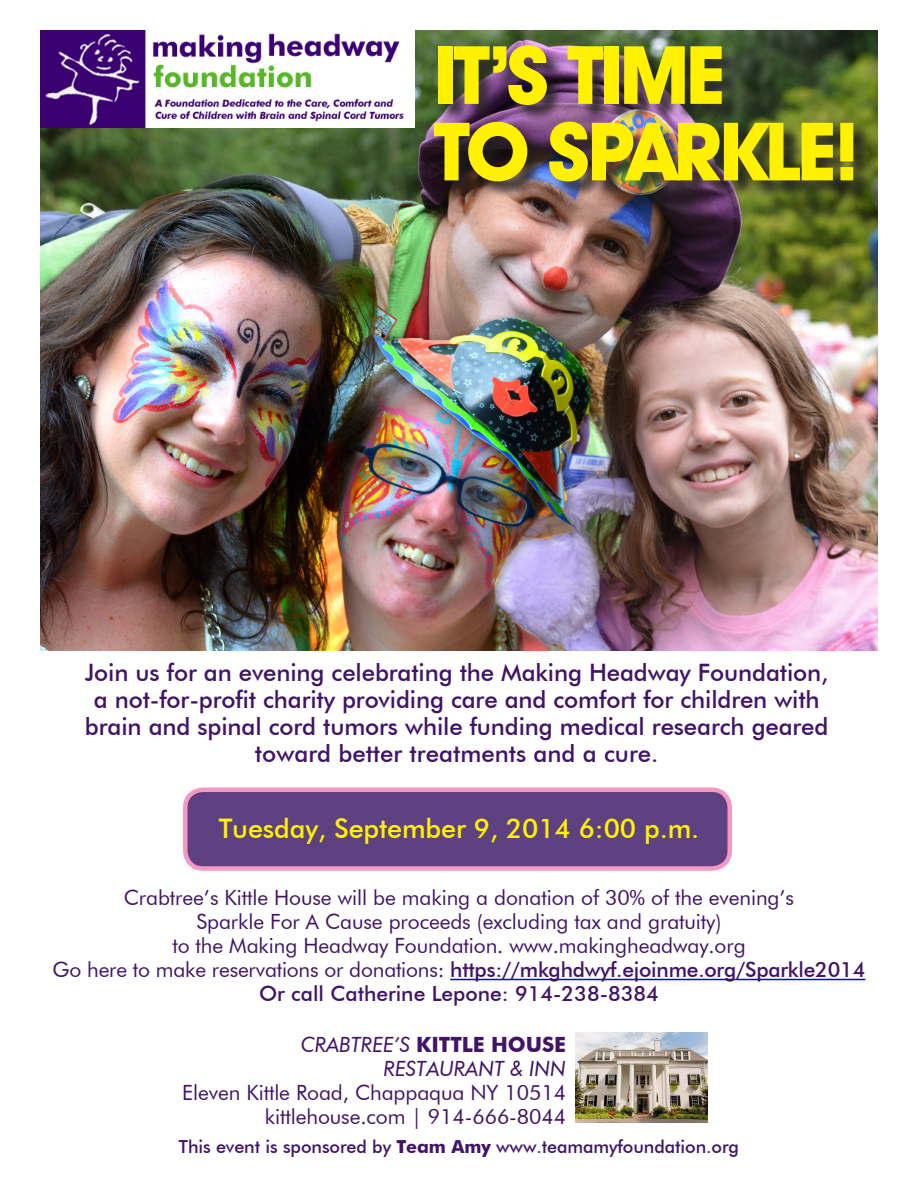
<style>
.page{position:relative;width:918px;height:1188px;background:#fff}
.page>*{position:absolute;margin:0;border:0;box-sizing:border-box;transform-origin:0 0}
.t1{font:700 81px/76.5px "Avant Garde IT Cby BT";letter-spacing:-.04em;color:#fff101}
.t2{font:500 27px "Futura BT";letter-spacing:-.005em;color:#fff101}
.t3{font:500 24px "Futura BT";letter-spacing:-.005em;color:#411468}
.t4{font:21px "Futura BT";letter-spacing:-.005em;color:#411468}
.t5{font:500 21px "Futura BT";letter-spacing:-.01em;color:#411468}
.t6{font:700 21px "Futura BT";letter-spacing:-.005em;color:#411468}
.t7{font:italic 21px "Futura BT";letter-spacing:-.005em;color:#411468}
.t8{font:500 18px "Futura BT";letter-spacing:-.005em;color:#411468}
.s1{font-weight:400}
.s2{font-weight:400;font-style:italic}
.s3{font-weight:700}
</style>
<div class="page">
<div style="left:185px;top:790px;width:545px;height:78px;background:#5e4180;border-radius:18px"></div>
<div style="left:183px;top:788px;width:549px;height:83px;border:4px solid #f499c2;border-radius:18px"></div>
<hr style="left:450px;top:979px;width:415px;height:1px;background:#00f">
<img style="left:576px;top:1032px;width:132px;height:91px">
<img style="left:40px;top:30px;width:837px;height:621px">
<img style="left:40px;top:30px;width:375px;height:98px">
<div style="left:436px;top:48px;width:436px;height:152px;background:#231f20;opacity:.75"></div>
<p class="t1" style="left:434px;top:36px;width:428px">IT’S TIME<br>TO SPARKLE!</p>
<p class="t3" style="left:85px;top:658px;width:745px">Join us for an evening celebrating the Making Headway Foundation,</p>
<p class="t3" style="left:94px;top:685px;width:728px">a not-for-profit charity providing care and comfort for children with</p>
<p class="t3" style="left:85px;top:712px;width:745px">brain and spinal cord tumors while funding medical research geared</p>
<p class="t3" style="left:255px;top:739px;width:405px">toward better treatments and a cure.</p>
<p class="t2" style="left:219px;top:812px;width:482px">Tuesday, September 9, 2014 6:00 p.m.</p>
<p class="t4" style="left:124px;top:885px;width:672px">Crabtree’s Kittle House will be making a donation of 30% of the evening’s</p>
<p class="t4" style="left:197px;top:909px;width:526px">Sparkle For A Cause proceeds (excluding tax and gratuity)</p>
<p class="t4" style="left:172px;top:933px;width:575px">to the Making Headway Foundation. www.makingheadway.org</p>
<p class="t5" style="left:53px;top:957px;width:814px"><span class="s1">Go here to make reservations or donations:</span> https://mkghdwyf.ejoinme.org/Sparkle2014</p>
<p class="t5" style="left:259px;top:981px;width:401px">Or call Catherine Lepone: 914-238-8384</p>
<p class="t6" style="left:301px;top:1032px;width:267px"><span class="s2">CRABTREE’S</span> KITTLE HOUSE</p>
<p class="t7" style="left:384px;top:1056px;width:184px">RESTAURANT &amp; INN</p>
<p class="t4" style="left:182px;top:1080px;width:385px">Eleven Kittle Road, Chappaqua NY 10514</p>
<p class="t4" style="left:265px;top:1104px;width:303px">kittlehouse.com | 914-666-8044</p>
<p class="t8" style="left:179px;top:1135px;width:562px">This event is sponsored by <span class="s3">Team Amy</span> www.teamamyfoundation.org</p>
</div>
